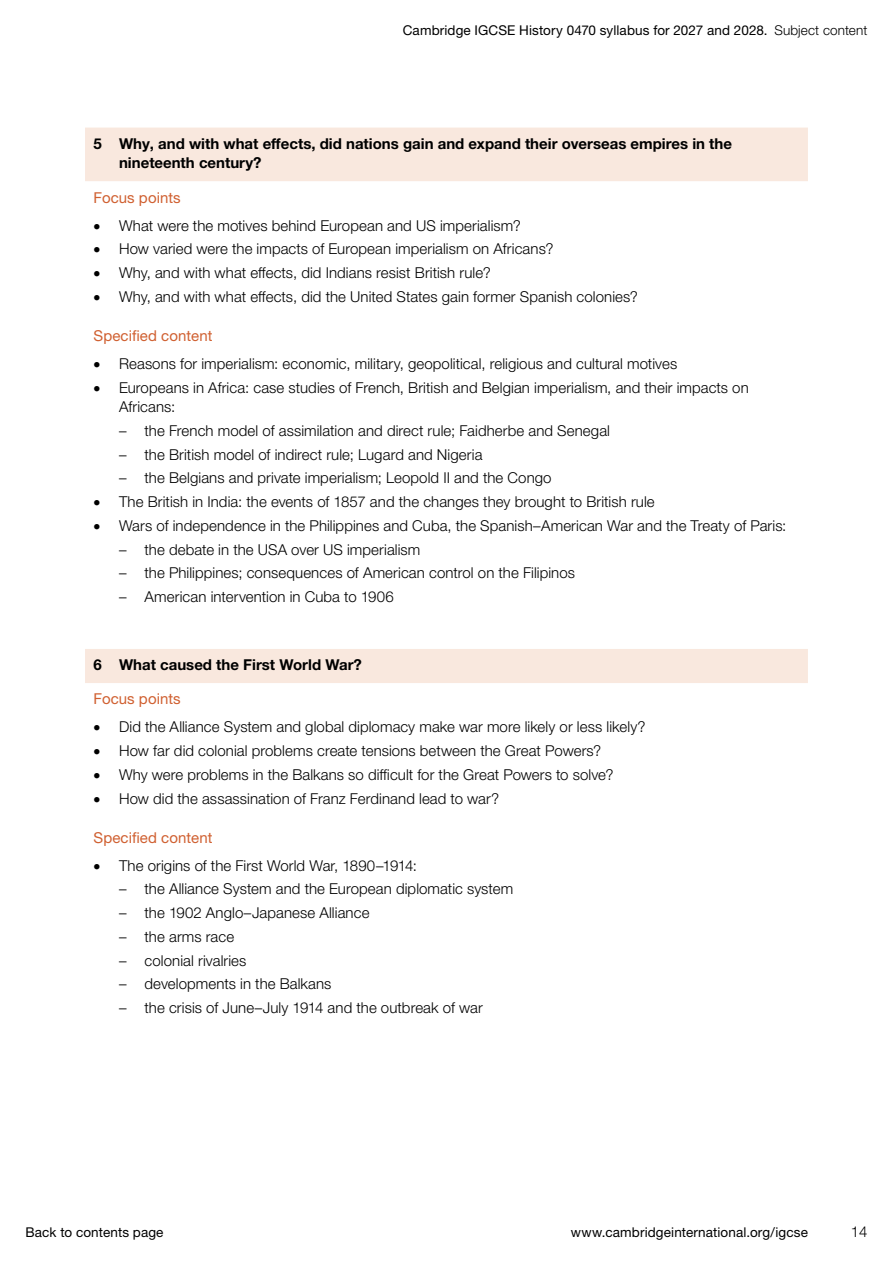
<style>
.page{position:relative;width:893px;height:1263px;background:#fff}
.page>*{position:absolute;margin:0;border:0;box-sizing:border-box;transform-origin:0 0}
.Bullets{font:300 15px/19.5px "Helvetica Neue LTW1 G";letter-spacing:.005em;color:#000}
.Sub_bullets{font:300 15px "Helvetica Neue LTW1 G";letter-spacing:.005em;color:#000}
.Body_text__no_space_after{font:700 15px/19.5px "Helvetica Neue LTW1 G";color:#000}
.Bullets_last_one{font:300 15px "Helvetica Neue LTW1 G";letter-spacing:.005em;color:#000}
.First_para_before_bullets{font:15px "Helvetica Neue LTW1 G";letter-spacing:.005em;color:#d06031}
.t1{font:13.5px "Helvetica Neue LTW1 G";letter-spacing:.01em;color:#000}
.s1{font-weight:300}
</style>
<div class="page">
<svg style="left:85px;top:128px;width:723px;height:555px"></svg>
<p class="t1" style="left:403px;top:22px;width:466px">Cambridge IGCSE History 0470 syllabus for 2027 and 2028. <span class="s1">Subject content</span></p>
<p class="Body_text__no_space_after" style="left:119px;top:134px;width:614px;text-indent:-26px">5 Why, and with what effects, did nations gain and expand their overseas empires in the nineteenth century?</p>
<p class="First_para_before_bullets" style="left:94px;top:188px;width:89px">Focus points</p>
<p class="Bullets" style="left:94px;top:215px;width:429px">• What were the motives behind European and US imperialism?</p>
<p class="Bullets" style="left:94px;top:239px;width:461px">• How varied were the impacts of European imperialism on Africans?</p>
<p class="Bullets" style="left:94px;top:263px;width:399px">• Why, and with what effects, did Indians resist British rule?</p>
<p class="Bullets_last_one" style="left:94px;top:287px;width:546px">• Why, and with what effects, did the United States gain former Spanish colonies?</p>
<p class="First_para_before_bullets" style="left:94px;top:326px;width:120px">Specified content</p>
<p class="Bullets" style="left:94px;top:354px;width:585px">• Reasons for imperialism: economic, military, geopolitical, religious and cultural motives</p>
<p class="Bullets" style="left:119px;top:377px;width:631px;text-indent:-26px">• Europeans in Africa: case studies of French, British and Belgian imperialism, and their impacts on<br>Africans:</p>
<p class="Sub_bullets" style="left:119px;top:421px;width:492px">– the French model of assimilation and direct rule; Faidherbe and Senegal</p>
<p class="Sub_bullets" style="left:119px;top:445px;width:365px">– the British model of indirect rule; Lugard and Nigeria</p>
<p class="Sub_bullets" style="left:119px;top:469px;width:434px">– the Belgians and private imperialism; Leopold II and the Congo</p>
<p class="Bullets" style="left:94px;top:492px;width:563px">• The British in India: the events of 1857 and the changes they brought to British rule</p>
<p class="Bullets" style="left:94px;top:516px;width:694px">• Wars of independence in the Philippines and Cuba, the Spanish–American War and the Treaty of Paris:</p>
<p class="Sub_bullets" style="left:119px;top:540px;width:303px">– the debate in the USA over US imperialism</p>
<p class="Sub_bullets" style="left:119px;top:564px;width:457px">– the Philippines; consequences of American control on the Filipinos</p>
<p class="Sub_bullets" style="left:119px;top:588px;width:276px">– American intervention in Cuba to 1906</p>
<p class="Body_text__no_space_after" style="left:94px;top:655px;width:270px">6 What caused the First World War?</p>
<p class="First_para_before_bullets" style="left:94px;top:690px;width:89px">Focus points</p>
<p class="Bullets" style="left:94px;top:717px;width:554px">• Did the Alliance System and global diplomacy make war more likely or less likely?</p>
<p class="Bullets" style="left:94px;top:741px;width:509px">• How far did colonial problems create tensions between the Great Powers?</p>
<p class="Bullets" style="left:94px;top:765px;width:521px">• Why were problems in the Balkans so difficult for the Great Powers to solve?</p>
<p class="Bullets_last_one" style="left:94px;top:789px;width:407px">• How did the assassination of Franz Ferdinand lead to war?</p>
<p class="First_para_before_bullets" style="left:94px;top:828px;width:120px">Specified content</p>
<p class="Bullets" style="left:94px;top:855px;width:325px">• The origins of the First World War, 1890–1914:</p>
<p class="Sub_bullets" style="left:119px;top:880px;width:396px">– the Alliance System and the European diplomatic system</p>
<p class="Sub_bullets" style="left:119px;top:904px;width:252px">– the 1902 Anglo–Japanese Alliance</p>
<p class="Sub_bullets" style="left:119px;top:927px;width:117px">– the arms race</p>
<p class="Sub_bullets" style="left:119px;top:951px;width:129px">– colonial rivalries</p>
<p class="Sub_bullets" style="left:119px;top:975px;width:214px">– developments in the Balkans</p>
<p class="Sub_bullets" style="left:119px;top:999px;width:365px">– the crisis of June–July 1914 and the outbreak of war</p>
<p class="t1" style="left:26px;top:1224px;width:140px">Back to contents page</p>
<p class="t1" style="left:571px;top:1224px;width:239px">www.cambridgeinternational.org/igcse</p>
<p class="Bullets" style="left:851px;top:1222px;width:18px">14</p>
</div>
